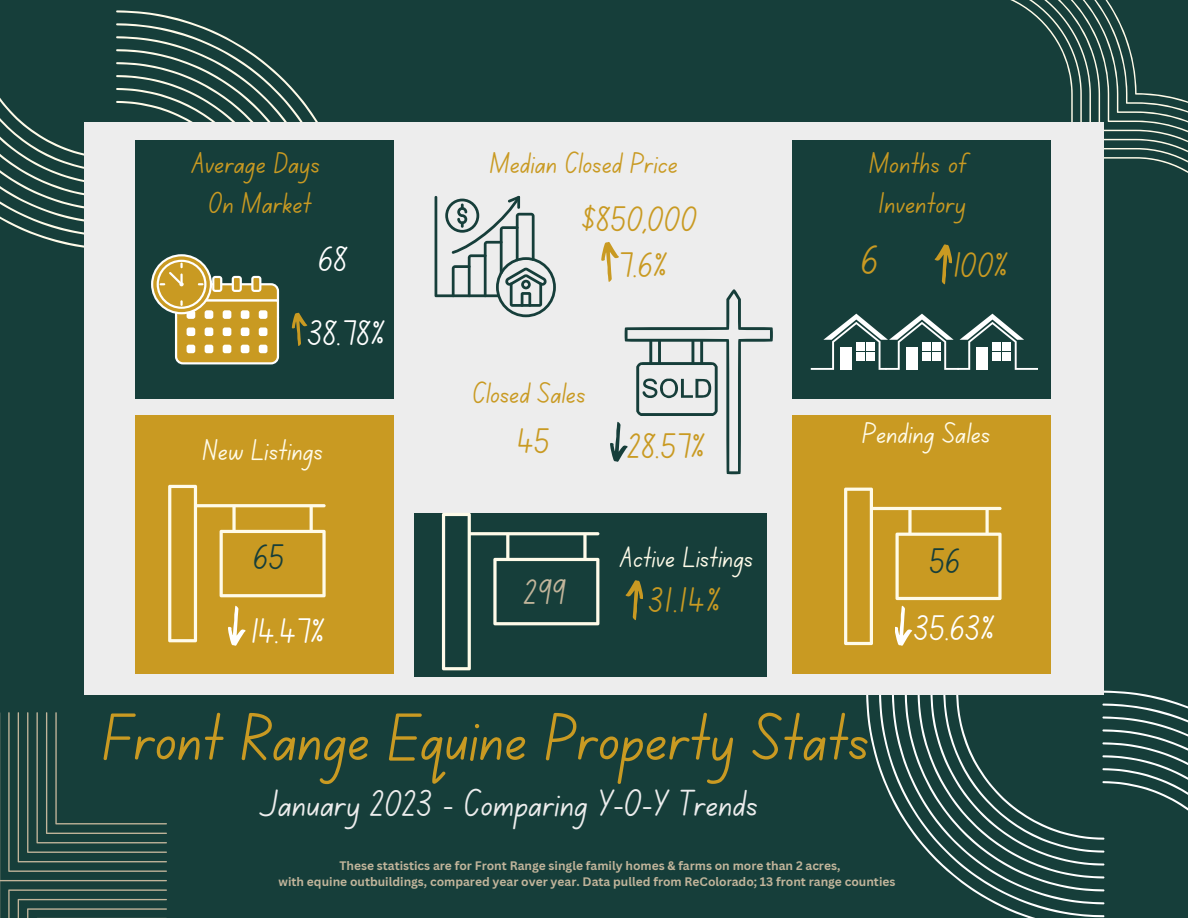
<style>
.page{position:relative;width:1188px;height:918px;background:#163e3a}
.page>*{position:absolute;margin:0;border:0;box-sizing:border-box;transform-origin:0 0}
.t1{font:68.1px "Canva School Font";color:#c99a22}
.t2{font:42px "Canva School Font";color:#c99a22}
.t3{font:38.1px "Canva School Font";color:#ededed}
.t4{font:36px "Canva School Font";color:#c99a22}
.t5{font:36px "Canva School Font";color:#fff}
.t6{font:36px "Canva School Font";color:#163e3a}
.t7{font:36px "Canva School Font";color:#c2b59b}
.t8{font:30px/40.5px "Canva School Font";color:#c99a22;text-align:center}
.t9{font:30px "Canva School Font";color:#fffbe9}
.t10{font:29.4px "Canva School Font";color:#fffbe9}
.t11{font:700 12px/15.9px "Canva Sans";color:#c2b59b;text-align:center}
</style>
<div class="page">
<svg style="left:866px;top:694px;width:13px;height:75px"></svg>
<svg style="left:879px;top:694px;width:13px;height:106px"></svg>
<svg style="left:892px;top:694px;width:13px;height:128px"></svg>
<svg style="left:905px;top:690px;width:283px;height:228px"></svg>
<svg style="left:1010px;top:0;width:178px;height:173px"></svg>
<div style="left:84px;top:122px;width:1020px;height:572px;background:#ededed"></div>
<div style="left:414px;top:513px;width:353px;height:164px;background:#163e3a"></div>
<svg style="left:0;top:712px;width:167px;height:206px"></svg>
<div style="left:136px;top:141px;width:258px;height:258px;background:#163e3a"></div>
<div style="left:136px;top:416px;width:258px;height:258px;background:#c99a22"></div>
<div style="left:793px;top:416px;width:258px;height:258px;background:#c99a22"></div>
<div style="left:793px;top:141px;width:258px;height:258px;background:#163e3a"></div>
<svg style="left:435px;top:196px;width:121px;height:121px"></svg>
<svg style="left:442px;top:513px;width:157px;height:157px"></svg>
<svg style="left:811px;top:314px;width:227px;height:56px"></svg>
<div style="left:906px;top:347px;width:12px;height:23px;background:#fff"></div>
<div style="left:922px;top:343px;width:9px;height:8px;background:#fff"></div>
<div style="left:932px;top:343px;width:8px;height:8px;background:#fff"></div>
<div style="left:922px;top:353px;width:9px;height:8px;background:#fff"></div>
<div style="left:932px;top:353px;width:8px;height:8px;background:#fff"></div>
<svg style="left:601px;top:242px;width:18px;height:40px"></svg>
<svg style="left:0;top:10px;width:316px;height:354px"></svg>
<svg style="left:934px;top:244px;width:18px;height:41px"></svg>
<svg style="left:625px;top:580px;width:18px;height:40px"></svg>
<svg style="left:844px;top:488px;width:158px;height:158px"></svg>
<svg style="left:611px;top:289px;width:162px;height:185px"></svg>
<svg style="left:168px;top:485px;width:158px;height:161px"></svg>
<h3 class="t8" style="left:192px;top:146px;width:129px">Average Days<br>On Market</h3>
<h3 class="t5" style="left:318px;top:244px;width:31px">68</h3>
<h3 class="t5" style="left:308px;top:318px;width:79px">38.78%</h3>
<h3 class="t9" style="left:203px;top:437px;width:122px">New Listings</h3>
<h3 class="t6" style="left:254px;top:541px;width:33px">65</h3>
<h3 class="t5" style="left:252px;top:615px;width:74px">14.47%</h3>
<h3 class="t8" style="left:490px;top:146px;width:189px">Median Closed Price</h3>
<h3 class="t8" style="left:869px;top:146px;width:99px">Months of<br>Inventory</h3>
<h3 class="t4" style="left:582px;top:204px;width:117px">$850,000</h3>
<h3 class="t4" style="left:619px;top:249px;width:50px">7.6%</h3>
<h3 class="t8" style="left:473px;top:377px;width:114px">Closed Sales</h3>
<h3 class="t4" style="left:518px;top:426px;width:34px">45</h3>
<h3 class="t7" style="left:524px;top:576px;width:44px">299</h3>
<h3 class="t4" style="left:628px;top:431px;width:79px">28.57%</h3>
<h3 class="t10" style="left:621px;top:544px;width:134px">Active Listings</h3>
<h3 class="t4" style="left:649px;top:584px;width:74px">31.14%</h3>
<h2 class="t2" style="left:861px;top:242px;width:19px">6</h2>
<h3 class="t4" style="left:954px;top:249px;width:55px">100%</h3>
<h3 class="t9" style="left:863px;top:420px;width:129px">Pending Sales</h3>
<h3 class="t6" style="left:930px;top:546px;width:33px">56</h3>
<h3 class="t5" style="left:914px;top:613px;width:82px">35.63%</h3>
<h1 class="t1" style="left:103px;top:708px;width:767px">Front Range Equine Property Stats</h1>
<h3 class="t3" style="left:261px;top:786px;width:498px">January 2023 - Comparing Y-O-Y Trends</h3>
<p class="t11" style="left:279px;top:857px;width:618px">These statistics are for Front Range single family homes &amp; farms on more than 2 acres,<br>with equine outbuildings, compared year over year. Data pulled from ReColorado; 13 front range counties</p>
</div>
